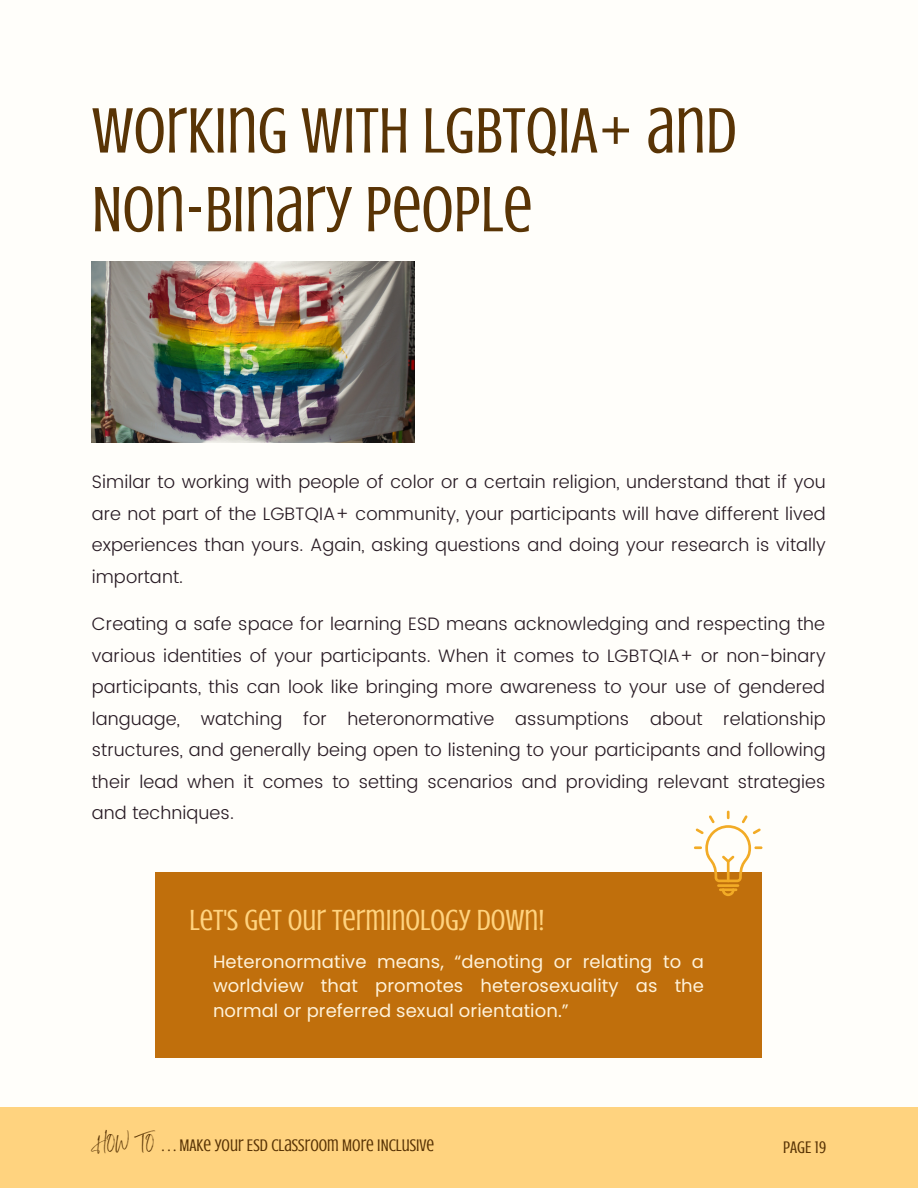
<style>
.page{position:relative;width:918px;height:1188px;background:#fffefa}
.page>*{position:absolute;margin:0;border:0;box-sizing:border-box;transform-origin:0 0}
.t1{font:66px/78.8px "Crushed";color:#593405}
.t2{font:30px "Crushed";color:#ffd37f}
.t3{font:300 18px/31.5px "Poppins";letter-spacing:.005em;color:#281b24;text-align:justify}
.t4{font:18px/24.8px "Poppins";letter-spacing:.005em;color:#fff2d9;text-align:justify}
.t5{font:17.25px "Crushed";color:#593405}
.s1{font-family:"Sisterhood";font-size:12px}
</style>
<div class="page">
<div style="left:0;top:1107px;width:918px;height:81px;background:#ffd37f"></div>
<img style="left:92px;top:262px;width:323px;height:181px">
<div style="left:155px;top:872px;width:607px;height:185px;background:#c06f0c"></div>
<svg style="left:694px;top:811px;width:68px;height:71px"></svg>
<hr style="left:719px;top:888px;width:18px;height:3px;background:#f2ab26">
<hr style="left:717px;top:884px;width:22px;height:3px;background:#f2ab26">
<svg style="left:722px;top:888px;width:13px;height:8px"></svg>
<h1 class="t1" style="left:92px;top:92px;width:647px">WORKING WITH LGBTQIA+ AND<br>NON-BINARY PEOPLE</h1>
<p class="t3" style="left:92px;top:466px;width:736px">Similar to working with people of color or a certain religion, understand that if you are not part of the LGBTQIA+ community, your participants will have different lived experiences than yours. Again, asking questions and doing your research is vitally important.</p>
<p class="t3" style="left:92px;top:608px;width:736px">Creating a safe space for learning ESD means acknowledging and respecting the various identities of your participants. When it comes to LGBTQIA+ or non-binary participants, this can look like bringing more awareness to your use of gendered language, watching for heteronormative assumptions about relationship structures, and generally being open to listening to your participants and following their lead when it comes to setting scenarios and providing relevant strategies and techniques.</p>
<h2 class="t2" style="left:189px;top:903px;width:357px">LET'S GET OUR TERMINOLOGY DOWN!</h2>
<p class="t4" style="left:213px;top:949px;width:493px">Heteronormative means, “denoting or relating to a worldview that promotes heterosexuality as the normal or preferred sexual orientation.”</p>
<p class="t5" style="left:92px;top:1136px;width:344px"><span class="s1">HOW TO</span> . . . MAKE YOUR ESD CLASSROOM MORE INCLUSIVE</p>
<p class="t5" style="left:783px;top:1138px;width:45px">PAGE 19</p>
</div>
